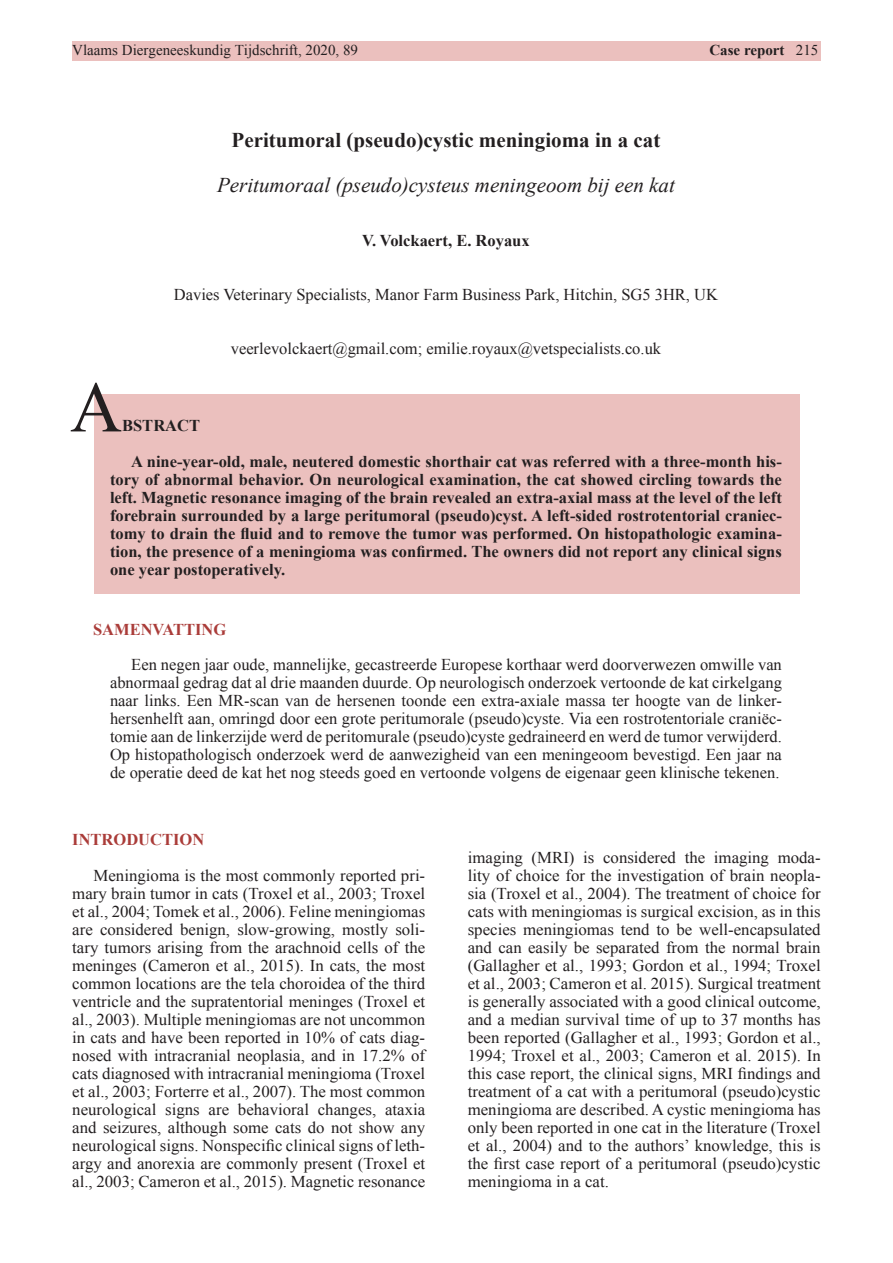
<style>
.page{position:relative;width:893px;height:1263px;background:#fff}
.page>*{position:absolute;margin:0;border:0;box-sizing:border-box;transform-origin:0 0}
.tit{font:72px "Times New Roman";color:#231f20}
.t1{font:italic 21px "Times New Roman";color:#231f20}
.t2{font:700 21px "Times New Roman";color:#231f20}
.t3{font:16.5px/18px "Times New Roman";color:#231f20;text-align:justify}
.abstract{font:700 16.5px/18px "Times New Roman";color:#231f20;text-align:justify}
.t4{font:700 16.5px "Times New Roman";color:#aa3c39}
.Normaal{font:15px "Times New Roman";color:#231f20}
.Normaal-2{font:700 15px "Times New Roman";color:#231f20}
.s1{font-weight:400}
</style>
<div class="page">
<div style="left:94px;top:394px;width:706px;height:200px;background:#ebc0be"></div>
<div style="left:72px;top:42px;width:749px;height:19px;background:#ebc0be"></div>
<p class="Normaal" style="left:72px;top:40px;width:287px">Vlaams Diergeneeskundig Tijdschrift, 2020, 89</p>
<p class="Normaal-2" style="left:709px;top:40px;width:110px">Case report <span class="s1">215</span></p>
<p class="t2" style="left:232px;top:126px;width:430px">Peritumoral (pseudo)cystic meningioma in a cat</p>
<p class="t1" style="left:217px;top:171px;width:459px">Peritumoraal (pseudo)cysteus meningeoom bij een kat</p>
<p class="abstract" style="left:362px;top:231px;width:169px">V. Volckaert, E. Royaux</p>
<p class="t3" style="left:174px;top:285px;width:546px">Davies Veterinary Specialists, Manor Farm Business Park, Hitchin, SG5 3HR, UK</p>
<p class="t3" style="left:231px;top:339px;width:432px">veerlevolckaert@gmail.com; emilie.royaux@vetspecialists.co.uk</p>
<p class="tit" style="left:70px;top:359px;width:53px">A</p>
<p class="abstract" style="left:122px;top:416px;width:79px">BSTRACT</p>
<p class="abstract" style="left:110px;top:452px;width:673px;text-indent:21px">A nine-year-old, male, neutered domestic shorthair cat was referred with a three-month his&shy;tory of abnormal behavior. On neurological examination, the cat showed circling towards the left. Magnetic resonance imaging of the brain revealed an extra-axial mass at the level of the left forebrain surrounded by a large peritumoral (pseudo)cyst. A left-sided rostrotentorial craniec&shy;tomy to drain the fluid and to remove the tumor was performed. On histopathologic examina&shy;tion, the presence of a meningioma was confirmed. The owners did not report any clinical signs one year postoperatively.</p>
<p class="t4" style="left:93px;top:618px;width:135px">SAMENVATTING</p>
<p class="t3" style="left:110px;top:655px;width:673px;text-indent:21px">Een negen jaar oude, mannelijke, gecastreerde Europese korthaar werd doorverwezen omwille van abnormaal gedrag dat al drie maanden duurde. Op neurologisch onderzoek vertoonde de kat cirkelgang naar links. Een MR-scan van de hersenen toonde een extra-axiale massa ter hoogte van de linker&shy;hersenhelft aan, omringd door een grote peritumorale (pseudo)cyste. Via een rostrotentoriale craniëc&shy;tomie aan de linkerzijde werd de peritomurale (pseudo)cyste gedraineerd en werd de tumor verwijderd.<br>Op histopathologisch onderzoek werd de aanwezigheid van een meningeoom bevestigd. Een jaar na de operatie deed de kat het nog steeds goed en vertoonde volgens de eigenaar geen klinische tekenen.</p>
<p class="t4" style="left:72px;top:828px;width:134px">INTRODUCTION</p>
<p class="t3" style="left:72px;top:866px;width:355px;text-indent:21px">Meningioma is the most commonly reported pri&shy;mary brain tumor in cats (Troxel et al., 2003; Troxel et al., 2004; Tomek et al., 2006). Feline meningiomas are considered benign, slow-growing, mostly soli&shy;tary tumors arising from the arachnoid cells of the meninges (Cameron et al., 2015). In cats, the most common locations are the tela choroidea of the third ventricle and the supratentorial meninges (Troxel et al., 2003). Multiple meningiomas are not uncommon in cats and have been reported in 10% of cats diag&shy;nosed with intracranial neoplasia, and in 17.2% of cats diagnosed with intracranial meningioma (Troxel et al., 2003; Forterre et al., 2007). The most common neurological signs are behavioral changes, ataxia and seizures, although some cats do not show any neurological signs. Nonspecific clinical signs of leth&shy;argy and anorexia are commonly present (Troxel et al., 2003; Cameron et al., 2015). Magnetic resonance</p>
<p class="t3" style="left:468px;top:848px;width:355px">imaging (MRI) is considered the imaging moda&shy;lity of choice for the investigation of brain neopla&shy;sia (Troxel et al., 2004). The treatment of choice for cats with meningiomas is surgical excision, as in this species meningiomas tend to be well-encapsulated and can easily be separated from the normal brain (Gallagher et al., 1993; Gordon et al., 1994; Troxel et al., 2003; Cameron et al. 2015). Surgical treatment is generally associated with a good clinical outcome, and a median survival time of up to 37 months has been reported (Gallagher et al., 1993; Gordon et al., 1994; Troxel et al., 2003; Cameron et al. 2015). In this case report, the clinical signs, MRI findings and treatment of a cat with a peritumoral (pseudo)cystic meningioma are described. A cystic meningioma has only been reported in one cat in the literature (Troxel et al., 2004) and to the authors’ knowledge, this is the first case report of a peritumoral (pseudo)cystic meningioma in a cat.</p>
</div>
